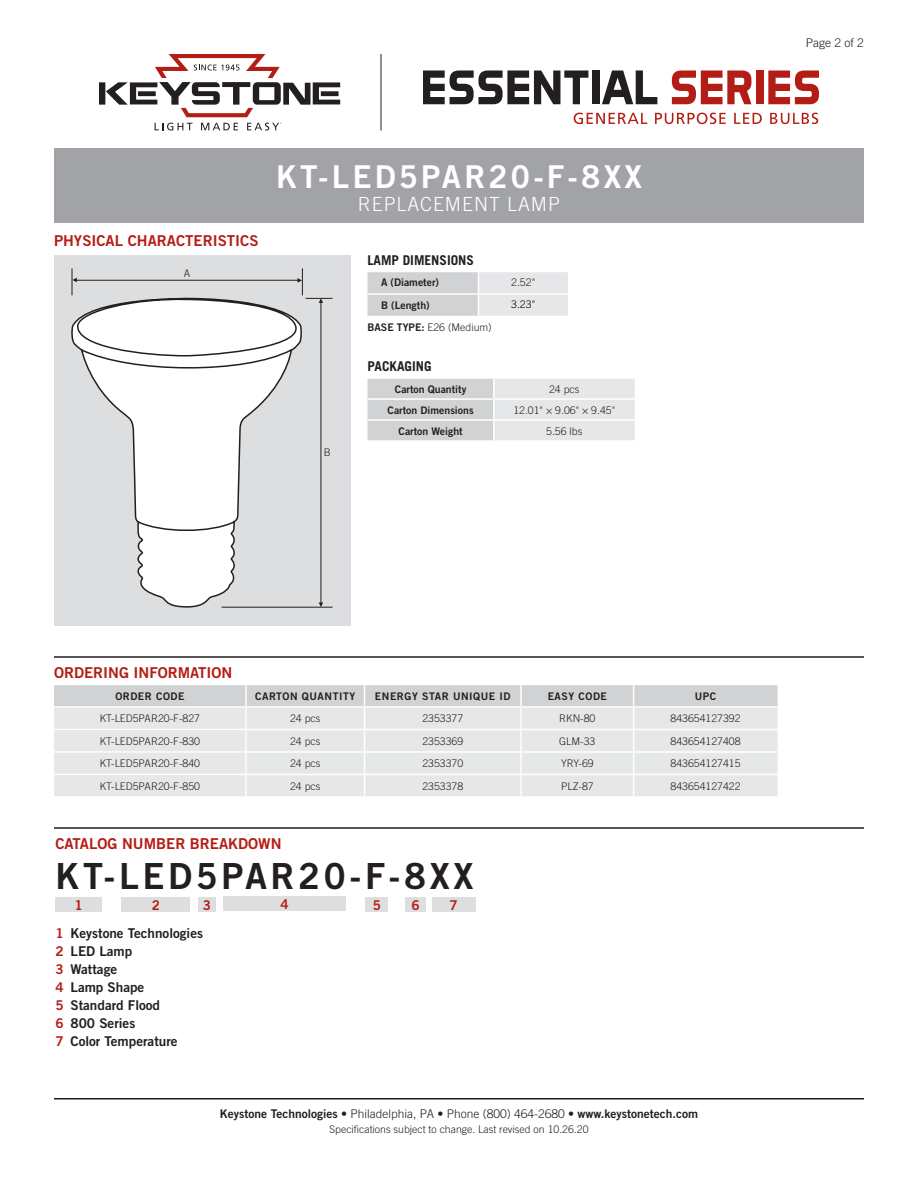
<style>
.page{position:relative;width:918px;height:1188px;background:#fff}
.page>*{position:absolute;margin:0;border:0;box-sizing:border-box;transform-origin:0 0}
.CatalogNumber{font:36px "Trade Gothic Bold Two";letter-spacing:.1em;color:#231f20}
.t1{font:31.5px "Trade Gothic Bold Two";letter-spacing:.1em;color:#fff}
.SubTitle{font:300 19.5px "Trade Gothic";letter-spacing:.05em;color:#fff}
.Heading_01{font:15px "Trade Gothic Bold Two";color:#b41d15}
.Catalog_Key{font:13.5px "Trade Gothic Bold Two";color:#231f20}
.Heading_02{font:700 13.5px "Trade Gothic";color:#231f20}
.Catalog_BarNumber{font:13.5px "Trade Gothic Bold Two";color:#b41d15}
.t2{font:12px "Trade Gothic Bold Two";color:#231f20}
.Page{font:300 12px "Trade Gothic";color:#231f20}
.Table_Text{font:300 10.5px "Trade Gothic";color:#231f20}
.Table_Header{font:10.5px "Trade Gothic Bold Two";color:#231f20}
.Table_Header_Caps{font:10.5px "Trade Gothic Bold Two";letter-spacing:.05em;color:#231f20}
.Rev{font:300 10.5px "Trade Gothic";color:#231f20}
.Table_Text_Left{font:300 10.5px "Trade Gothic";color:#231f20}
.Table_Text-2{font:300 10.5px "Trade Gothic";color:#000}
.Art_Callout{font:300 10.5px "Trade Gothic";color:#231f20}
.s1{font-family:"Trade Gothic Bold Two";font-weight:400}
.s2{color:#b41d15}
.s3{font-family:"Trade Gothic";font-weight:300}
</style>
<div class="page">
<hr style="left:54px;top:1098px;width:810px;height:2px;background:#231f20">
<hr style="left:54px;top:656px;width:810px;height:2px;background:#231f20">
<hr style="left:54px;top:827px;width:810px;height:2px;background:#231f20">
<div style="left:56px;top:897px;width:46px;height:15px;background:#dddee0"></div>
<div style="left:122px;top:897px;width:68px;height:15px;background:#dddee0"></div>
<div style="left:198px;top:897px;width:18px;height:15px;background:#dddee0"></div>
<div style="left:224px;top:896px;width:122px;height:15px;background:#dddee0"></div>
<div style="left:366px;top:897px;width:22px;height:15px;background:#dddee0"></div>
<div style="left:405px;top:897px;width:21px;height:15px;background:#dddee0"></div>
<div style="left:432px;top:897px;width:44px;height:15px;background:#dddee0"></div>
<div style="left:54px;top:148px;width:810px;height:75px;background:#a1a3a6"></div>
<svg style="left:368px;top:379px;width:267px;height:61px;background:#dedee0"></svg>
<svg style="left:368px;top:272px;width:200px;height:44px;background:#dcdddf"></svg>
<hr style="left:381px;top:54px;width:1px;height:76px;background:#231f20">
<svg style="left:99px;top:54px;width:241px;height:63px"></svg>
<svg style="left:155px;top:123px;width:38px;height:7px"></svg>
<svg style="left:201px;top:123px;width:37px;height:7px"></svg>
<svg style="left:247px;top:123px;width:34px;height:7px"></svg>
<svg style="left:423px;top:70px;width:165px;height:34px"></svg>
<div style="left:592px;top:70px;width:8px;height:34px;background:#231f20"></div>
<svg style="left:602px;top:70px;width:55px;height:34px"></svg>
<svg style="left:672px;top:70px;width:79px;height:34px"></svg>
<div style="left:756px;top:70px;width:8px;height:34px;background:#b41d15"></div>
<svg style="left:768px;top:70px;width:51px;height:34px"></svg>
<svg style="left:574px;top:113px;width:73px;height:11px"></svg>
<svg style="left:655px;top:113px;width:71px;height:11px"></svg>
<svg style="left:734px;top:113px;width:28px;height:11px"></svg>
<svg style="left:770px;top:113px;width:48px;height:11px"></svg>
<div style="left:54px;top:255px;width:297px;height:371px;background:#dddee0"></div>
<hr style="left:321px;top:302px;width:1px;height:303px;background:#231f20">
<hr style="left:222px;top:607px;width:111px;height:1px;background:#231f20">
<svg style="left:319px;top:602px;width:4px;height:5px"></svg>
<svg style="left:298px;top:268px;width:35px;height:35px"></svg>
<hr style="left:76px;top:280px;width:222px;height:1px;background:#231f20">
<svg style="left:72px;top:268px;width:5px;height:27px"></svg>
<svg style="left:54px;top:685px;width:724px;height:111px;background:#e3e4e6"></svg>
<svg style="left:71px;top:297px;width:232px;height:311px"></svg>
<p class="Heading_01" style="left:54px;top:231px;width:206px">PHYSICAL CHARACTERISTICS</p>
<p class="Art_Callout" style="left:184px;top:267px;width:8px">A</p>
<p class="t1" style="left:276px;top:157px;width:367px">KT-LED5PAR20-F-8XX</p>
<p class="SubTitle" style="left:358px;top:193px;width:204px">REPLACEMENT LAMP</p>
<p class="Heading_02" style="left:368px;top:252px;width:108px">LAMP DIMENSIONS</p>
<p class="Table_Header" style="left:381px;top:276px;width:60px">A (Diameter)</p>
<p class="Table_Text" style="left:511px;top:276px;width:25px">2.52"</p>
<p class="Table_Header" style="left:381px;top:298px;width:50px">B (Length)</p>
<p class="Table_Text-2" style="left:511px;top:298px;width:25px">3.23"</p>
<p class="Table_Text_Left" style="left:368px;top:321px;width:126px"><span class="s1">BASE TYPE:</span> E26 (Medium)</p>
<p class="Art_Callout" style="left:324px;top:446px;width:9px">B</p>
<p class="Heading_02" style="left:368px;top:358px;width:66px">PACKAGING</p>
<p class="Table_Header" style="left:395px;top:383px;width:73px">Carton Quantity</p>
<p class="Table_Text" style="left:549px;top:383px;width:32px">24 pcs</p>
<p class="Table_Header" style="left:388px;top:404px;width:88px">Carton Dimensions</p>
<p class="Table_Text" style="left:513px;top:404px;width:103px">12.01" × 9.06" × 9.45"</p>
<p class="Table_Header" style="left:399px;top:425px;width:66px">Carton Weight</p>
<p class="Table_Text" style="left:546px;top:425px;width:38px">5.56 lbs</p>
<p class="Page" style="left:806px;top:36px;width:60px">Page 2 of 2</p>
<p class="Heading_01" style="left:54px;top:663px;width:180px">ORDERING INFORMATION</p>
<p class="Table_Header_Caps" style="left:115px;top:690px;width:71px">ORDER CODE</p>
<p class="Table_Header_Caps" style="left:255px;top:690px;width:102px">CARTON QUANTITY</p>
<p class="Table_Header_Caps" style="left:375px;top:690px;width:137px">ENERGY STAR UNIQUE ID</p>
<p class="Table_Header_Caps" style="left:548px;top:690px;width:61px">EASY CODE</p>
<p class="Table_Header_Caps" style="left:695px;top:690px;width:23px">UPC</p>
<p class="Table_Text" style="left:100px;top:712px;width:102px">KT-LED5PAR20-F-827</p>
<p class="Table_Text" style="left:290px;top:712px;width:32px">24 pcs</p>
<p class="Table_Text" style="left:422px;top:712px;width:42px">2353377</p>
<p class="Table_Text" style="left:559px;top:712px;width:38px">RKN-80</p>
<p class="Table_Text" style="left:671px;top:712px;width:72px">843654127392</p>
<p class="Table_Text" style="left:100px;top:735px;width:102px">KT-LED5PAR20-F-830</p>
<p class="Table_Text" style="left:290px;top:735px;width:32px">24 pcs</p>
<p class="Table_Text" style="left:422px;top:735px;width:42px">2353369</p>
<p class="Table_Text" style="left:559px;top:735px;width:38px">GLM-33</p>
<p class="Table_Text" style="left:671px;top:735px;width:72px">843654127408</p>
<p class="Table_Text" style="left:100px;top:757px;width:102px">KT-LED5PAR20-F-840</p>
<p class="Table_Text" style="left:290px;top:757px;width:32px">24 pcs</p>
<p class="Table_Text" style="left:422px;top:757px;width:42px">2353370</p>
<p class="Table_Text" style="left:561px;top:757px;width:34px">YRY-69</p>
<p class="Table_Text" style="left:671px;top:757px;width:72px">843654127415</p>
<p class="Table_Text" style="left:100px;top:780px;width:102px">KT-LED5PAR20-F-850</p>
<p class="Table_Text" style="left:290px;top:780px;width:32px">24 pcs</p>
<p class="Table_Text" style="left:422px;top:780px;width:42px">2353378</p>
<p class="Table_Text" style="left:561px;top:780px;width:34px">PLZ-87</p>
<p class="Table_Text" style="left:671px;top:780px;width:72px">843654127422</p>
<p class="Heading_01" style="left:56px;top:834px;width:228px">CATALOG NUMBER BREAKDOWN</p>
<p class="CatalogNumber" style="left:56px;top:853px;width:419px">KT-LED5PAR20-F-8XX</p>
<p class="Catalog_BarNumber" style="left:75px;top:897px;width:10px">1</p>
<p class="Catalog_BarNumber" style="left:152px;top:897px;width:10px">2</p>
<p class="Catalog_BarNumber" style="left:203px;top:897px;width:10px">3</p>
<p class="Catalog_BarNumber" style="left:281px;top:896px;width:10px">4</p>
<p class="Catalog_BarNumber" style="left:373px;top:897px;width:10px">5</p>
<p class="Catalog_BarNumber" style="left:411px;top:897px;width:10px">6</p>
<p class="Catalog_BarNumber" style="left:450px;top:897px;width:10px">7</p>
<p class="Catalog_Key" style="left:56px;top:925px;width:149px"><span class="s2">1</span> Keystone Technologies</p>
<p class="Catalog_Key" style="left:56px;top:943px;width:78px"><span class="s2">2</span> LED Lamp</p>
<p class="Catalog_Key" style="left:56px;top:961px;width:63px"><span class="s2">3</span> Wattage</p>
<p class="Catalog_Key" style="left:56px;top:979px;width:90px"><span class="s2">4</span> Lamp Shape</p>
<p class="Catalog_Key" style="left:56px;top:997px;width:106px"><span class="s2">5</span> Standard Flood</p>
<p class="Catalog_Key" style="left:56px;top:1015px;width:81px"><span class="s2">6</span> 800 Series</p>
<p class="Catalog_Key" style="left:56px;top:1033px;width:124px"><span class="s2">7</span> Color Temperature</p>
<p class="t2" style="left:220px;top:1106px;width:480px">Keystone Technologies <span class="s3">• Philadelphia, PA • Phone (800) 464-2680 •</span> www.keystonetech.com</p>
<p class="Rev" style="left:329px;top:1123px;width:261px">Specifications subject to change. Last revised on 10.26.20</p>
</div>
